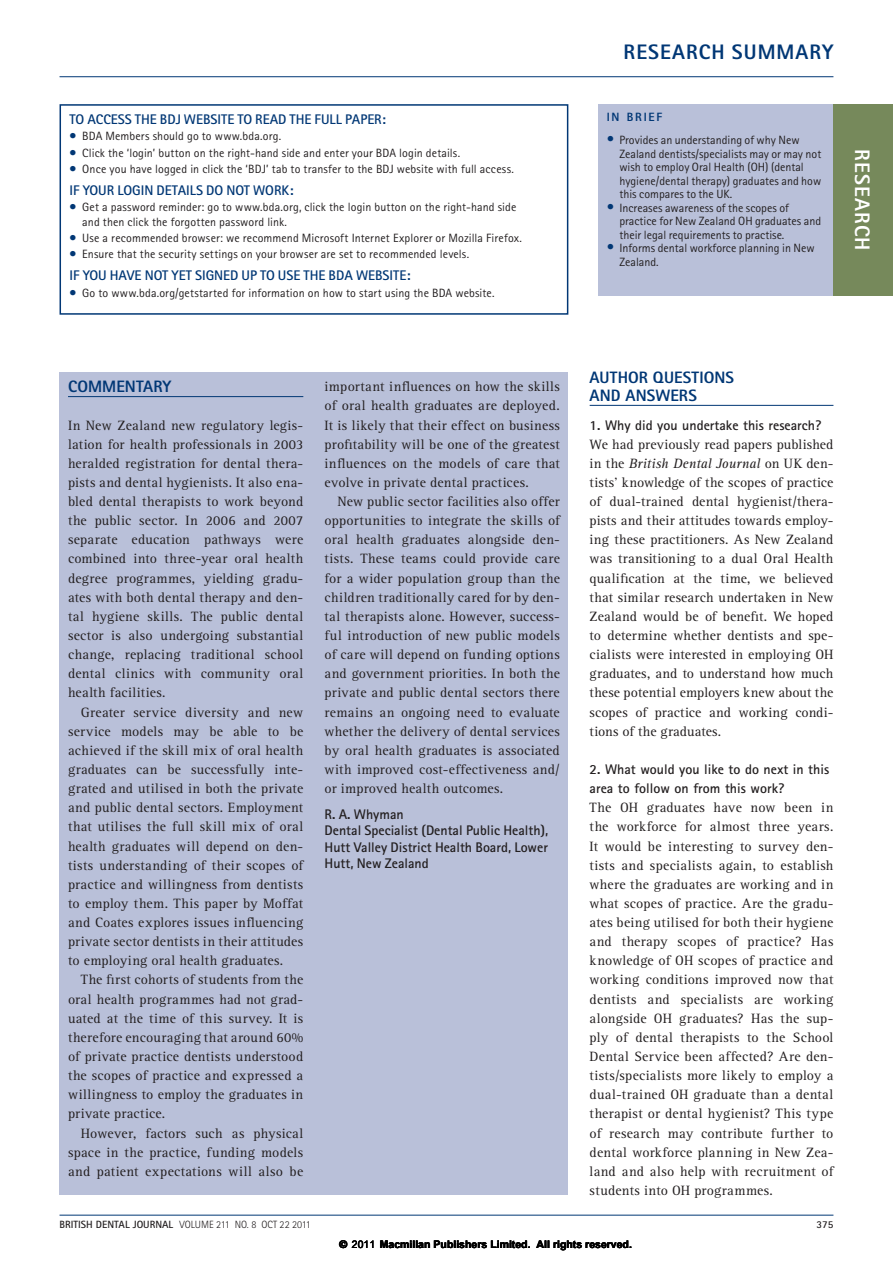
<style>
.page{position:relative;width:893px;height:1263px;background:#fff}
.page>*{position:absolute;margin:0;border:0;box-sizing:border-box;transform-origin:0 0}
.t1{font:800 21px "Rotis Sans Serif Std";letter-spacing:.05em;color:#013775}
._1_BDJ_page_header{font:800 21px "Rotis Sans Serif Std";letter-spacing:.055em;color:#fff}
._1_BDJ_crosshead_1{font:800 16.5px/17.2px "Rotis Sans Serif Std";color:#013775}
._1_BDJ_body_fullout{font:13.95px/19.2px "Rotis Serif Std";letter-spacing:.015em;color:#231f20;text-align:justify}
._1_BDJ_body{font:13.95px/19.2px "Rotis Serif Std";letter-spacing:.02em;color:#231f20;text-align:justify}
._2_BDJ_commentary_bo{font:700 13.95px/16.5px "Rotis Sans Serif Std";color:#231f20}
._2_BDJ_commentary_bo-2{font:700 13.95px "Rotis Sans Serif Std";color:#013775}
._1_BDJ_in_brief{font:12px/14.2px "Rotis Sans Serif Std";letter-spacing:.01em;color:#231f20}
.in_brief{font:12px/13.5px "Rotis Sans Serif Std";color:#231f20}
._1_BDJ_mini_strap{font:800 12px "Rotis Sans Serif Std";letter-spacing:.15em;color:#013775}
.t2{font:700 10.5px "Arial";color:#000}
.t3{font:300 10.5px "Rotis Sans Serif Std";color:#231f20}
.t4{font:700 10.5px "Rotis Sans Serif Std";color:#231f20}
.s1{color:#013775}
.s2{font-family:"Rotis Sans Serif Std 2";font-size:15px;color:#013775}
.s3{font-style:italic}
.s4{font-weight:700}
.s5{font-family:"Helvetica"}
.s6{font-weight:400}
</style>
<div class="page">
<div style="left:60px;top:372px;width:508px;height:823px;background:#b9c0d9"></div>
<hr style="left:68px;top:396px;width:235px;height:1px;background:#013775">
<hr style="left:60px;top:76px;width:773px;height:1px;background:#013775">
<div style="left:60px;top:104px;width:508px;height:211px;border:2px solid #013775"></div>
<div style="left:598px;top:104px;width:295px;height:192px;background:#b9c0d9"></div>
<div style="left:833px;top:104px;width:60px;height:192px;background:#76895b"></div>
<hr style="left:590px;top:405px;width:243px;height:1px;background:#013775">
<hr style="left:60px;top:1215px;width:773px;height:1px;background:#013775">
<p class="_2_BDJ_commentary_bo-2" style="left:70px;top:110px;width:318px">TO ACCESS THE BDJ WEBSITE TO READ THE FULL PAPER:</p>
<p class="_1_BDJ_in_brief" style="left:70px;top:129px;width:213px"><span class="s1">•</span> BDA Members should go to www.bda.org.</p>
<p class="_1_BDJ_in_brief" style="left:70px;top:145px;width:392px"><span class="s1">•</span> Click the ‘login’ button on the right-hand side and enter your BDA login details.</p>
<p class="_1_BDJ_in_brief" style="left:70px;top:162px;width:446px"><span class="s1">•</span> Once you have logged in click the ‘BDJ’ tab to transfer to the BDJ website with full access.</p>
<p class="_2_BDJ_commentary_bo-2" style="left:70px;top:181px;width:225px">IF YOUR LOGIN DETAILS DO NOT WORK:</p>
<p class="_1_BDJ_in_brief" style="left:82px;top:200px;width:436px;text-indent:-13px"><span class="s1">•</span> Get a password reminder: go to www.bda.org, click the login button on the right-hand side and then click the forgotten password link.</p>
<p class="_1_BDJ_in_brief" style="left:70px;top:231px;width:454px"><span class="s1">•</span> Use a recommended browser: we recommend Microsoft Internet Explorer or Mozilla Firefox.</p>
<p class="_1_BDJ_in_brief" style="left:70px;top:247px;width:401px"><span class="s1">•</span> Ensure that the security settings on your browser are set to recommended levels.</p>
<p class="_2_BDJ_commentary_bo-2" style="left:70px;top:267px;width:342px">IF YOU HAVE NOT YET SIGNED UP TO USE THE BDA WEBSITE:</p>
<p class="_1_BDJ_in_brief" style="left:70px;top:285px;width:426px"><span class="s1">•</span> Go to www.bda.org/getstarted for information on how to start using the BDA website.</p>
<p class="t1" style="left:624px;top:39px;width:211px">RESEARCH SUMMARY</p>
<p class="_1_BDJ_mini_strap" style="left:607px;top:109px;width:57px">IN BRIEF</p>
<p class="in_brief" style="left:619px;top:133px;width:203px;text-indent:-13px"><span class="s2">•</span> Provides an understanding of why New Zealand dentists/specialists may or may not wish to employ Oral Health (OH) (dental hygiene/dental therapy) graduates and how this compares to the UK.</p>
<p class="in_brief" style="left:619px;top:201px;width:203px;text-indent:-13px"><span class="s2">•</span> Increases awareness of the scopes of practice for New Zealand OH graduates and their legal requirements to practise.</p>
<p class="in_brief" style="left:619px;top:241px;width:197px;text-indent:-13px"><span class="s2">•</span> Informs dental workforce planning in New<br>Zealand.</p>
<p class="_1_BDJ_page_header" style="left:876px;top:149px;width:103px;rotate:90deg">RESEARCH</p>
<p class="_1_BDJ_crosshead_1" style="left:68px;top:378px;width:105px">COMMENTARY</p>
<p class="_1_BDJ_body_fullout" style="left:68px;top:416px;width:237px">In New Zealand new regulatory legis&shy;lation for health professionals in 2003 heralded registration for dental thera&shy;pists and dental hygienists. It also ena&shy;bled dental therapists to work beyond the public sector. In 2006 and 2007 separate education pathways were combined into three-year oral health degree programmes, yielding gradu&shy;ates with both dental therapy and den&shy;tal hygiene skills. The public dental sector is also undergoing substantial change, replacing traditional school dental clinics with community oral health facilities.</p>
<p class="_1_BDJ_body" style="left:68px;top:703px;width:237px;text-indent:13px">Greater service diversity and new service models may be able to be achieved if the skill mix of oral health graduates can be successfully inte&shy;grated and utilised in both the private and public dental sectors. Employment that utilises the full skill mix of oral health graduates will depend on den&shy;tists understanding of their scopes of practice and willingness from dentists to employ them. This paper by Moffat and Coates explores issues influencing private sector dentists in their attitudes to employing oral health graduates.</p>
<p class="_1_BDJ_body" style="left:68px;top:971px;width:237px;text-indent:13px">The first cohorts of students from the oral health programmes had not grad&shy;uated at the time of this survey. It is therefore encouraging that around 60% of private practice dentists understood the scopes of practice and expressed a willingness to employ the graduates in private practice.</p>
<p class="_1_BDJ_body" style="left:68px;top:1124px;width:237px;text-indent:13px">However, factors such as physical space in the practice, funding models and patient expectations will also be</p>
<p class="_1_BDJ_body" style="left:325px;top:377px;width:237px">important influences on how the skills of oral health graduates are deployed.<br>It is likely that their effect on business profitability will be one of the greatest influences on the models of care that evolve in private dental practices.</p>
<p class="_1_BDJ_body" style="left:325px;top:492px;width:237px;text-indent:13px">New public sector facilities also offer opportunities to integrate the skills of oral health graduates alongside den&shy;tists. These teams could provide care for a wider population group than the children traditionally cared for by den&shy;tal therapists alone. However, success&shy;ful introduction of new public models of care will depend on funding options and government priorities. In both the private and public dental sectors there remains an ongoing need to evaluate whether the delivery of dental services by oral health graduates is associated with improved cost-effectiveness and/ or improved health outcomes.</p>
<p class="_2_BDJ_commentary_bo" style="left:325px;top:805px;width:225px">R. A. Whyman<br>Dental Specialist (Dental Public Health),<br>Hutt Valley District Health Board, Lower<br>Hutt, New Zealand</p>
<p class="_1_BDJ_crosshead_1" style="left:590px;top:369px;width:146px">AUTHOR QUESTIONS<br>AND ANSWERS</p>
<p class="_2_BDJ_commentary_bo" style="left:590px;top:416px;width:233px">1. Why did you undertake this research?</p>
<p class="_1_BDJ_body_fullout" style="left:590px;top:435px;width:245px">We had previously read papers published in the <span class="s3">British Dental Journal</span> on UK den&shy;tists' knowledge of the scopes of practice of dual-trained dental hygienist/thera&shy;pists and their attitudes towards employ&shy;ing these practitioners. As New Zealand was transitioning to a dual Oral Health qualification at the time, we believed that similar research undertaken in New Zealand would be of benefit. We hoped to determine whether dentists and spe&shy;cialists were interested in employing OH graduates, and to understand how much these potential employers knew about the scopes of practice and working condi&shy;tions of the graduates.</p>
<p class="_2_BDJ_commentary_bo" style="left:590px;top:759px;width:241px;line-height:19.2px">2. What would you like to do next in this area to follow on from this work?</p>
<p class="_1_BDJ_body_fullout" style="left:590px;top:798px;width:245px">The OH graduates have now been in the workforce for almost three years.<br>It would be interesting to survey den&shy;tists and specialists again, to establish where the graduates are working and in what scopes of practice. Are the gradu&shy;ates being utilised for both their hygiene and therapy scopes of practice? Has knowledge of OH scopes of practice and working conditions improved now that dentists and specialists are working alongside OH graduates? Has the sup&shy;ply of dental therapists to the School Dental Service been affected? Are den&shy;tists/specialists more likely to employ a dual-trained OH graduate than a dental therapist or dental hygienist? This type of research may contribute further to dental workforce planning in New Zea&shy;land and also help with recruitment of students into OH programmes.</p>
<p class="t3" style="left:60px;top:1219px;width:253px"><span class="s4">BRITISH DENTAL JOURNAL</span> VOLUME 211 NO. 8 OCT 22 2011</p>
<p class="t4" style="left:816px;top:1218px;width:18px">375</p>
<p class="t2" style="left:340px;top:1237px;width:294px"><span class="s5">©</span> <span class="s6">2011</span> Macmillan Publishers Limited. All rights reserved.</p>
</div>
